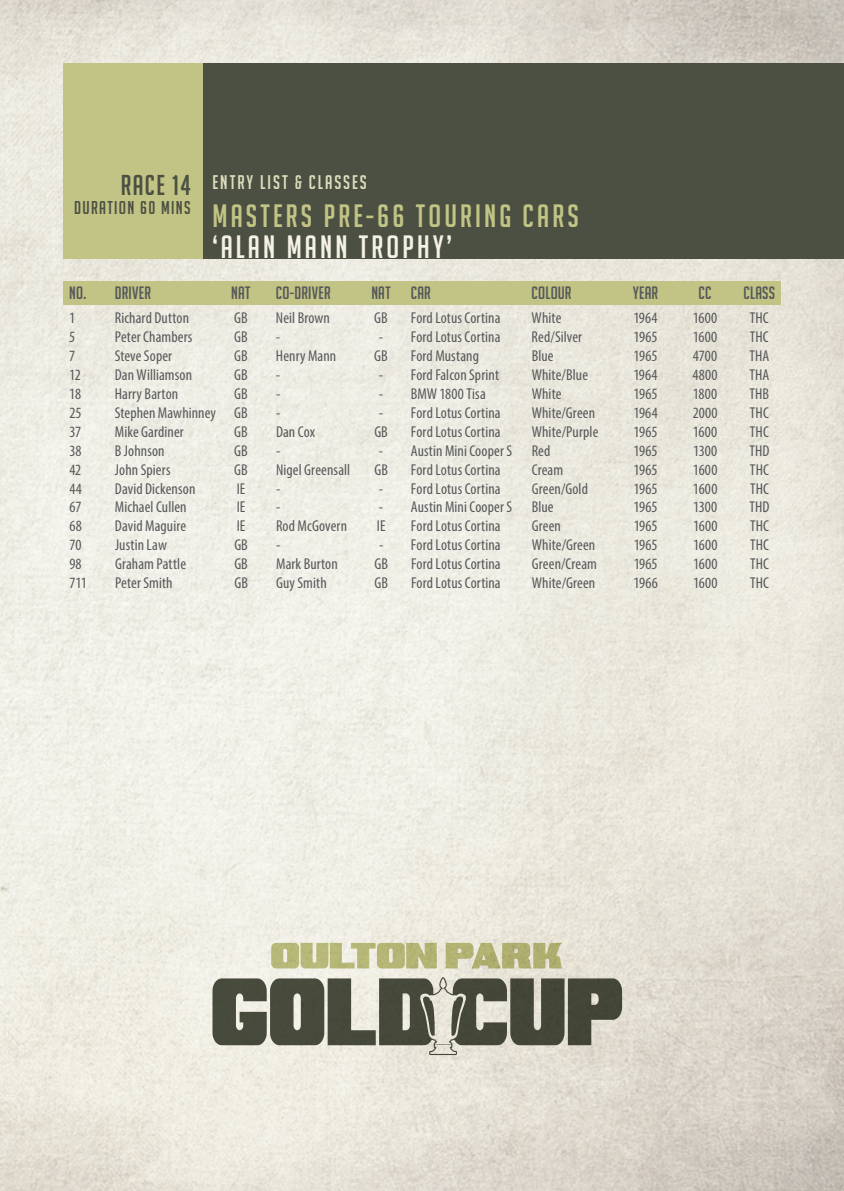
<style>
.page{position:relative;width:844px;height:1191px;background:#fff}
.page>*{position:absolute;margin:0;border:0;box-sizing:border-box;transform-origin:0 0}
.t1{font:31.5px "Big Noodle Titling";letter-spacing:.1em;color:#c1c485}
.t2{font:31.5px "Big Noodle Titling";letter-spacing:.1em;color:#f4f1e6}
.t3{font:28px "Big Noodle Titling";letter-spacing:.05em;color:#4c5042}
.t4{font:19.25px "Big Noodle Titling";letter-spacing:.1em;color:#dedebd}
.t5{font:18.03px "Big Noodle Titling";letter-spacing:.075em;color:#4c5042}
.t6{font:17.5px "Big Noodle Titling";letter-spacing:.015em;color:#57585a}
.t7{font:condensed 15.75px "Myriad Pro";letter-spacing:.005em;color:#57585a}
</style>
<div class="page">
<img style="left:0;top:0;width:843px;height:1191px">
<div style="left:63px;top:63px;width:780px;height:195px;background:#4c5042"></div>
<div style="left:63px;top:281px;width:717px;height:23px;background:#c1c485"></div>
<div style="left:63px;top:63px;width:139px;height:195px;background:#c1c485"></div>
<svg style="left:271px;top:943px;width:165px;height:25px;background:#c0c18c"></svg>
<svg style="left:445px;top:943px;width:117px;height:25px;background:#bcbb89"></svg>
<svg style="left:212px;top:977px;width:410px;height:78px;background:#828274"></svg>
<h2 class="t3" style="left:121px;top:170px;width:71px">RACE 14</h2>
<p class="t5" style="left:74px;top:198px;width:118px">DURATION 60 MINS</p>
<p class="t4" style="left:212px;top:171px;width:156px">ENTRY LIST &amp; CLASSES</p>
<h1 class="t1" style="left:212px;top:199px;width:368px">MASTERS PRE-66 TOURING CARS</h1>
<h1 class="t2" style="left:212px;top:230px;width:241px">‘ALAN MANN TROPHY’</h1>
<p class="t6" style="left:69px;top:284px;width:83px">NO. DRIVER</p>
<p class="t6" style="left:231px;top:284px;width:21px">NAT</p>
<p class="t6" style="left:276px;top:284px;width:56px">CO-DRIVER</p>
<p class="t6" style="left:371px;top:284px;width:61px">NAT CAR</p>
<p class="t6" style="left:531px;top:284px;width:41px">COLOUR</p>
<p class="t6" style="left:632px;top:284px;width:27px">YEAR</p>
<p class="t6" style="left:698px;top:284px;width:14px">CC</p>
<p class="t6" style="left:743px;top:284px;width:33px">CLASS</p>
<p class="t7" style="left:69px;top:308px;width:8px">1</p>
<p class="t7" style="left:115px;top:308px;width:76px">Richard Dutton</p>
<p class="t7" style="left:234px;top:308px;width:15px">GB</p>
<p class="t7" style="left:276px;top:308px;width:56px">Neil Brown</p>
<p class="t7" style="left:374px;top:308px;width:15px">GB</p>
<p class="t7" style="left:410px;top:308px;width:91px">Ford Lotus Cortina</p>
<p class="t7" style="left:531px;top:308px;width:31px">White</p>
<p class="t7" style="left:633px;top:308px;width:26px">1964</p>
<p class="t7" style="left:692px;top:308px;width:26px">1600</p>
<p class="t7" style="left:749px;top:308px;width:20px">THC</p>
<p class="t7" style="left:69px;top:327px;width:8px">5</p>
<p class="t7" style="left:115px;top:327px;width:79px">Peter Chambers</p>
<p class="t7" style="left:234px;top:327px;width:15px">GB</p>
<p class="t7" style="left:276px;top:327px;width:6px">-</p>
<p class="t7" style="left:379px;top:327px;width:123px">- Ford Lotus Cortina</p>
<p class="t7" style="left:531px;top:327px;width:52px">Red/Silver</p>
<p class="t7" style="left:633px;top:327px;width:25px">1965</p>
<p class="t7" style="left:692px;top:327px;width:26px">1600</p>
<p class="t7" style="left:749px;top:327px;width:20px">THC</p>
<p class="t7" style="left:69px;top:346px;width:8px">7</p>
<p class="t7" style="left:115px;top:346px;width:59px">Steve Soper</p>
<p class="t7" style="left:234px;top:346px;width:15px">GB</p>
<p class="t7" style="left:276px;top:346px;width:62px">Henry Mann</p>
<p class="t7" style="left:374px;top:346px;width:15px">GB</p>
<p class="t7" style="left:410px;top:346px;width:70px">Ford Mustang</p>
<p class="t7" style="left:531px;top:346px;width:23px">Blue</p>
<p class="t7" style="left:633px;top:346px;width:25px">1965</p>
<p class="t7" style="left:692px;top:346px;width:26px">4700</p>
<p class="t7" style="left:749px;top:346px;width:21px">THA</p>
<p class="t7" style="left:69px;top:365px;width:13px">12</p>
<p class="t7" style="left:115px;top:365px;width:79px">Dan Williamson</p>
<p class="t7" style="left:234px;top:365px;width:15px">GB</p>
<p class="t7" style="left:276px;top:365px;width:6px">-</p>
<p class="t7" style="left:379px;top:365px;width:122px">- Ford Falcon Sprint</p>
<p class="t7" style="left:531px;top:365px;width:58px">White/Blue</p>
<p class="t7" style="left:633px;top:365px;width:26px">1964</p>
<p class="t7" style="left:692px;top:365px;width:27px">4800</p>
<p class="t7" style="left:749px;top:365px;width:21px">THA</p>
<p class="t7" style="left:69px;top:384px;width:13px">18</p>
<p class="t7" style="left:115px;top:384px;width:65px">Harry Barton</p>
<p class="t7" style="left:234px;top:384px;width:15px">GB</p>
<p class="t7" style="left:276px;top:384px;width:6px">-</p>
<p class="t7" style="left:379px;top:384px;width:108px">- BMW 1800 Tisa</p>
<p class="t7" style="left:531px;top:384px;width:31px">White</p>
<p class="t7" style="left:633px;top:384px;width:25px">1965</p>
<p class="t7" style="left:692px;top:384px;width:26px">1800</p>
<p class="t7" style="left:749px;top:384px;width:21px">THB</p>
<p class="t7" style="left:69px;top:403px;width:14px">25</p>
<p class="t7" style="left:115px;top:403px;width:134px">Stephen Mawhinney GB</p>
<p class="t7" style="left:276px;top:403px;width:6px">-</p>
<p class="t7" style="left:379px;top:403px;width:123px">- Ford Lotus Cortina</p>
<p class="t7" style="left:531px;top:403px;width:65px">White/Green</p>
<p class="t7" style="left:633px;top:403px;width:26px">1964</p>
<p class="t7" style="left:692px;top:403px;width:26px">2000</p>
<p class="t7" style="left:749px;top:403px;width:20px">THC</p>
<p class="t7" style="left:69px;top:422px;width:13px">37</p>
<p class="t7" style="left:115px;top:422px;width:70px">Mike Gardiner</p>
<p class="t7" style="left:234px;top:422px;width:15px">GB</p>
<p class="t7" style="left:276px;top:422px;width:41px">Dan Cox</p>
<p class="t7" style="left:374px;top:422px;width:15px">GB</p>
<p class="t7" style="left:411px;top:422px;width:91px">Ford Lotus Cortina</p>
<p class="t7" style="left:531px;top:422px;width:68px">White/Purple</p>
<p class="t7" style="left:633px;top:422px;width:25px">1965</p>
<p class="t7" style="left:692px;top:422px;width:26px">1600</p>
<p class="t7" style="left:749px;top:422px;width:20px">THC</p>
<p class="t7" style="left:69px;top:441px;width:14px">38</p>
<p class="t7" style="left:115px;top:441px;width:51px">B Johnson</p>
<p class="t7" style="left:234px;top:441px;width:15px">GB</p>
<p class="t7" style="left:276px;top:441px;width:6px">-</p>
<p class="t7" style="left:379px;top:441px;width:173px">- Austin Mini Cooper S Red</p>
<p class="t7" style="left:633px;top:441px;width:25px">1965</p>
<p class="t7" style="left:693px;top:441px;width:26px">1300</p>
<p class="t7" style="left:749px;top:441px;width:22px">THD</p>
<p class="t7" style="left:69px;top:460px;width:13px">42</p>
<p class="t7" style="left:115px;top:460px;width:57px">John Spiers</p>
<p class="t7" style="left:234px;top:460px;width:15px">GB</p>
<p class="t7" style="left:276px;top:460px;width:76px">Nigel Greensall</p>
<p class="t7" style="left:374px;top:460px;width:15px">GB</p>
<p class="t7" style="left:411px;top:460px;width:91px">Ford Lotus Cortina</p>
<p class="t7" style="left:531px;top:460px;width:33px">Cream</p>
<p class="t7" style="left:633px;top:460px;width:25px">1965</p>
<p class="t7" style="left:692px;top:460px;width:26px">1600</p>
<p class="t7" style="left:749px;top:460px;width:20px">THC</p>
<p class="t7" style="left:69px;top:479px;width:14px">44</p>
<p class="t7" style="left:115px;top:479px;width:82px">David Dickenson</p>
<p class="t7" style="left:236px;top:479px;width:10px">IE</p>
<p class="t7" style="left:276px;top:479px;width:6px">-</p>
<p class="t7" style="left:379px;top:479px;width:123px">- Ford Lotus Cortina</p>
<p class="t7" style="left:531px;top:479px;width:58px">Green/Gold</p>
<p class="t7" style="left:633px;top:479px;width:25px">1965</p>
<p class="t7" style="left:692px;top:479px;width:26px">1600</p>
<p class="t7" style="left:749px;top:479px;width:20px">THC</p>
<p class="t7" style="left:69px;top:497px;width:14px">67</p>
<p class="t7" style="left:115px;top:497px;width:73px">Michael Cullen</p>
<p class="t7" style="left:237px;top:497px;width:10px">IE</p>
<p class="t7" style="left:276px;top:497px;width:6px">-</p>
<p class="t7" style="left:379px;top:497px;width:176px">- Austin Mini Cooper S Blue</p>
<p class="t7" style="left:633px;top:497px;width:25px">1965</p>
<p class="t7" style="left:693px;top:497px;width:26px">1300</p>
<p class="t7" style="left:749px;top:497px;width:22px">THD</p>
<p class="t7" style="left:69px;top:516px;width:14px">68</p>
<p class="t7" style="left:115px;top:516px;width:73px">David Maguire</p>
<p class="t7" style="left:237px;top:516px;width:10px">IE</p>
<p class="t7" style="left:276px;top:516px;width:72px">Rod McGovern</p>
<p class="t7" style="left:377px;top:516px;width:10px">IE</p>
<p class="t7" style="left:411px;top:516px;width:91px">Ford Lotus Cortina</p>
<p class="t7" style="left:531px;top:516px;width:31px">Green</p>
<p class="t7" style="left:633px;top:516px;width:25px">1965</p>
<p class="t7" style="left:692px;top:516px;width:26px">1600</p>
<p class="t7" style="left:749px;top:516px;width:20px">THC</p>
<p class="t7" style="left:69px;top:535px;width:13px">70</p>
<p class="t7" style="left:115px;top:535px;width:53px">Justin Law</p>
<p class="t7" style="left:234px;top:535px;width:15px">GB</p>
<p class="t7" style="left:276px;top:535px;width:6px">-</p>
<p class="t7" style="left:379px;top:535px;width:123px">- Ford Lotus Cortina</p>
<p class="t7" style="left:531px;top:535px;width:65px">White/Green</p>
<p class="t7" style="left:633px;top:535px;width:25px">1965</p>
<p class="t7" style="left:692px;top:535px;width:26px">1600</p>
<p class="t7" style="left:749px;top:535px;width:20px">THC</p>
<p class="t7" style="left:69px;top:554px;width:14px">98</p>
<p class="t7" style="left:115px;top:554px;width:73px">Graham Pattle</p>
<p class="t7" style="left:234px;top:554px;width:15px">GB</p>
<p class="t7" style="left:276px;top:554px;width:63px">Mark Burton</p>
<p class="t7" style="left:374px;top:554px;width:15px">GB</p>
<p class="t7" style="left:411px;top:554px;width:91px">Ford Lotus Cortina</p>
<p class="t7" style="left:531px;top:554px;width:67px">Green/Cream</p>
<p class="t7" style="left:633px;top:554px;width:25px">1965</p>
<p class="t7" style="left:692px;top:554px;width:26px">1600</p>
<p class="t7" style="left:749px;top:554px;width:20px">THC</p>
<p class="t7" style="left:69px;top:573px;width:19px">711</p>
<p class="t7" style="left:115px;top:573px;width:59px">Peter Smith</p>
<p class="t7" style="left:234px;top:573px;width:15px">GB</p>
<p class="t7" style="left:276px;top:573px;width:52px">Guy Smith</p>
<p class="t7" style="left:374px;top:573px;width:15px">GB</p>
<p class="t7" style="left:411px;top:573px;width:91px">Ford Lotus Cortina</p>
<p class="t7" style="left:531px;top:573px;width:65px">White/Green</p>
<p class="t7" style="left:633px;top:573px;width:26px">1966</p>
<p class="t7" style="left:692px;top:573px;width:26px">1600</p>
<p class="t7" style="left:749px;top:573px;width:20px">THC</p>
</div>
